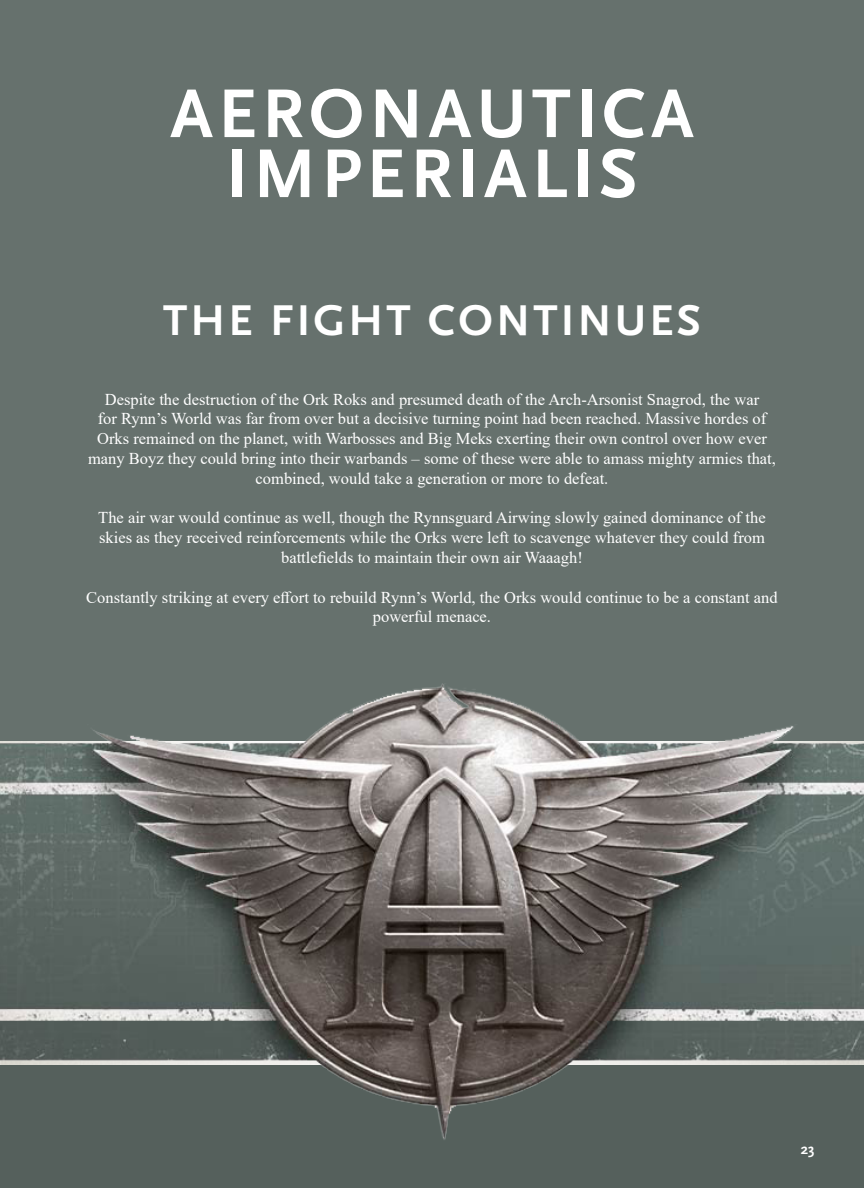
<style>
.page{position:relative;width:864px;height:1188px;background:#fff}
.page>*{position:absolute;margin:0;border:0;box-sizing:border-box;transform-origin:0 0}
.t1{font:700 72px "Scala Sans";letter-spacing:.07em;color:#fff}
.t2{font:700 45px "Scala Sans";letter-spacing:.07em;color:#fff}
.t3{font:16.5px/19.8px "Times New Roman";color:#fff;text-align:center}
.t4{font:700 15px "Scala Sans";color:#fff}
</style>
<div class="page">
<div style="left:0;top:1065px;width:864px;height:123px;background:#55605c"></div>
<div style="left:0;top:0;width:864px;height:741px;background:#66716d"></div>
<img style="left:0;top:684px;width:864px;height:456px">
<p class="t1" style="left:170px;top:75px;width:525px">AERONAUTICA</p>
<p class="t1" style="left:226px;top:135px;width:413px">IMPERIALIS</p>
<p class="t2" style="left:163px;top:296px;width:539px">THE FIGHT CONTINUES</p>
<p class="t3" style="left:88px;top:389px;width:689px">Despite the destruction of the Ork Roks and presumed death of the Arch-Arsonist Snagrod, the war<br>for Rynn’s World was far from over but a decisive turning point had been reached. Massive hordes of Orks remained on the planet, with Warbosses and Big Meks exerting their own control over how ever many Boyz they could bring into their warbands – some of these were able to amass mighty armies that, combined, would take a generation or more to defeat.</p>
<p class="t3" style="left:98px;top:507px;width:669px">The air war would continue as well, though the Rynnsguard Airwing slowly gained dominance of the skies as they received reinforcements while the Orks were left to scavenge whatever they could from battlefields to maintain their own air Waaagh!</p>
<p class="t3" style="left:86px;top:587px;width:693px">Constantly striking at every effort to rebuild Rynn’s World, the Orks would continue to be a constant and powerful menace.</p>
<p class="t4" style="left:801px;top:1141px;width:15px">23</p>
</div>
